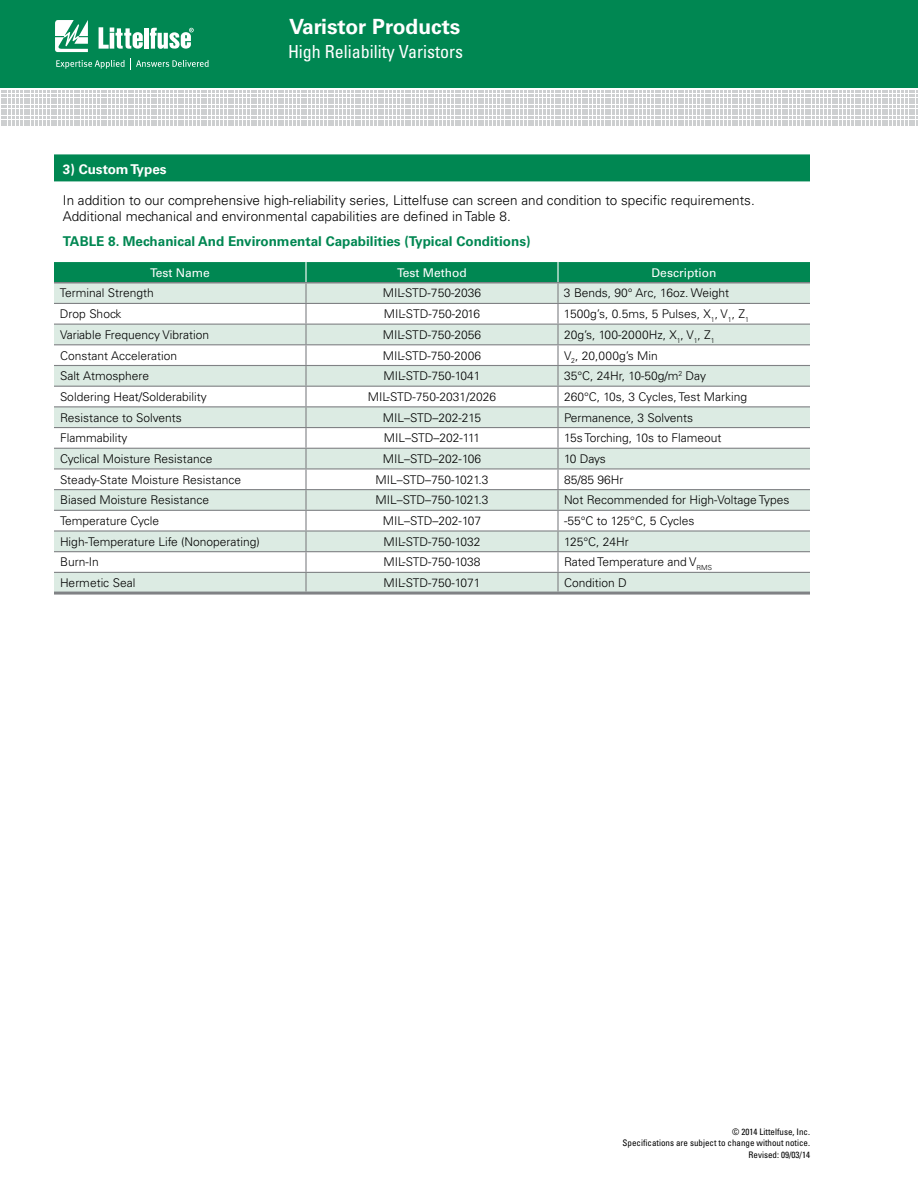
<style>
.page{position:relative;width:918px;height:1188px;background:#fff}
.page>*{position:absolute;margin:0;border:0;box-sizing:border-box;transform-origin:0 0}
.t1{font:700 21px "Univers LT Std";color:#fff}
.t2{font:condensed 18px "Univers LT Std";color:#fff}
.t3{font:300 13.5px/16.5px "Univers LT Std";color:#000}
.t4{font:700 13.5px "Univers LT Std";color:#008752}
.t5{font:700 13.5px "Univers LT Std";color:#fff}
.t6{font:300 12px "Univers LT Std";color:#000}
.t7{font:12px "Univers LT Std";color:#fff}
.t8{font:condensed 9px/10.8px "Univers LT Std";color:#000;text-align:right}
</style>
<div class="page">
<div style="left:0;top:0;width:918px;height:88px;background:#008752"></div>
<svg style="left:1px;top:91px;width:917px;height:35px"></svg>
<svg style="left:55px;top:20px;width:33px;height:32px"></svg>
<hr style="left:144px;top:28px;width:4px;height:21px;background:#fff">
<svg style="left:150px;top:28px;width:44px;height:21px"></svg>
<svg style="left:99px;top:27px;width:44px;height:22px"></svg>
<svg style="left:56px;top:58px;width:153px;height:11px"></svg>
<div style="left:54px;top:154px;width:756px;height:27px;background:#008752"></div>
<div style="left:54px;top:262px;width:756px;height:20px;background:#008752"></div>
<svg style="left:54px;top:283px;width:756px;height:309px;fill:#dcebe3"></svg>
<div style="left:306px;top:469px;width:252px;height:21px;background:#fff"></div>
<hr style="left:305px;top:262px;width:2px;height:20px;background:#fff">
<hr style="left:557px;top:262px;width:2px;height:20px;background:#fff">
<hr style="left:54px;top:282px;width:252px;height:1px;background:#808285">
<hr style="left:306px;top:282px;width:252px;height:1px;background:#808285">
<hr style="left:558px;top:282px;width:252px;height:1px;background:#808285">
<hr style="left:305px;top:283px;width:2px;height:20px;background:#808285">
<hr style="left:557px;top:283px;width:2px;height:20px;background:#808285">
<hr style="left:54px;top:303px;width:252px;height:1px;background:#808285">
<hr style="left:306px;top:303px;width:252px;height:1px;background:#808285">
<hr style="left:305px;top:304px;width:2px;height:20px;background:#808285">
<hr style="left:558px;top:303px;width:252px;height:1px;background:#808285">
<hr style="left:557px;top:304px;width:2px;height:20px;background:#808285">
<hr style="left:54px;top:324px;width:252px;height:1px;background:#808285">
<hr style="left:306px;top:324px;width:252px;height:1px;background:#808285">
<svg style="left:305px;top:325px;width:2px;height:19px"></svg>
<hr style="left:558px;top:324px;width:252px;height:1px;background:#808285">
<svg style="left:557px;top:325px;width:2px;height:19px"></svg>
<hr style="left:54px;top:344px;width:252px;height:1px;background:#808285">
<hr style="left:306px;top:344px;width:252px;height:1px;background:#808285">
<hr style="left:305px;top:345px;width:2px;height:20px;background:#808285">
<hr style="left:558px;top:344px;width:252px;height:1px;background:#808285">
<hr style="left:557px;top:345px;width:2px;height:20px;background:#808285">
<hr style="left:54px;top:365px;width:252px;height:1px;background:#808285">
<hr style="left:306px;top:365px;width:252px;height:1px;background:#808285">
<hr style="left:305px;top:366px;width:2px;height:20px;background:#808285">
<hr style="left:558px;top:365px;width:252px;height:1px;background:#808285">
<hr style="left:557px;top:366px;width:2px;height:20px;background:#808285">
<hr style="left:54px;top:386px;width:252px;height:1px;background:#808285">
<hr style="left:306px;top:386px;width:252px;height:1px;background:#808285">
<svg style="left:305px;top:387px;width:2px;height:19px"></svg>
<hr style="left:558px;top:386px;width:252px;height:1px;background:#808285">
<svg style="left:557px;top:387px;width:2px;height:19px"></svg>
<hr style="left:54px;top:406px;width:252px;height:1px;background:#808285">
<hr style="left:306px;top:406px;width:252px;height:1px;background:#808285">
<hr style="left:305px;top:407px;width:2px;height:20px;background:#808285">
<hr style="left:558px;top:406px;width:252px;height:1px;background:#808285">
<hr style="left:557px;top:407px;width:2px;height:20px;background:#808285">
<hr style="left:54px;top:427px;width:252px;height:1px;background:#808285">
<hr style="left:306px;top:427px;width:252px;height:1px;background:#808285">
<hr style="left:305px;top:428px;width:2px;height:20px;background:#808285">
<hr style="left:558px;top:427px;width:252px;height:1px;background:#808285">
<hr style="left:557px;top:428px;width:2px;height:20px;background:#808285">
<hr style="left:54px;top:448px;width:252px;height:1px;background:#808285">
<hr style="left:306px;top:448px;width:252px;height:1px;background:#808285">
<hr style="left:558px;top:448px;width:252px;height:1px;background:#808285">
<hr style="left:54px;top:468px;width:252px;height:2px;background:#808285">
<hr style="left:558px;top:468px;width:252px;height:2px;background:#808285">
<hr style="left:54px;top:489px;width:252px;height:1px;background:#808285">
<hr style="left:558px;top:489px;width:252px;height:1px;background:#808285">
<hr style="left:54px;top:510px;width:252px;height:1px;background:#808285">
<hr style="left:558px;top:510px;width:252px;height:1px;background:#808285">
<hr style="left:54px;top:530px;width:252px;height:2px;background:#808285">
<hr style="left:306px;top:530px;width:252px;height:2px;background:#808285">
<svg style="left:305px;top:511px;width:2px;height:40px"></svg>
<hr style="left:558px;top:530px;width:252px;height:2px;background:#808285">
<svg style="left:557px;top:511px;width:2px;height:40px"></svg>
<hr style="left:54px;top:551px;width:252px;height:1px;background:#808285">
<hr style="left:306px;top:551px;width:252px;height:1px;background:#808285">
<hr style="left:305px;top:552px;width:2px;height:20px;background:#808285">
<hr style="left:558px;top:551px;width:252px;height:1px;background:#808285">
<hr style="left:557px;top:552px;width:2px;height:20px;background:#808285">
<hr style="left:54px;top:572px;width:252px;height:1px;background:#808285">
<hr style="left:306px;top:572px;width:252px;height:1px;background:#808285">
<svg style="left:305px;top:573px;width:2px;height:19px"></svg>
<hr style="left:558px;top:572px;width:252px;height:1px;background:#808285">
<svg style="left:557px;top:573px;width:2px;height:19px"></svg>
<hr style="left:54px;top:592px;width:252px;height:3px;background:#808285">
<hr style="left:306px;top:592px;width:252px;height:3px;background:#808285">
<hr style="left:558px;top:592px;width:252px;height:3px;background:#808285">
<hr style="left:306px;top:468px;width:252px;height:2px;background:#808285">
<svg style="left:305px;top:449px;width:2px;height:40px"></svg>
<svg style="left:557px;top:449px;width:2px;height:40px"></svg>
<hr style="left:306px;top:489px;width:252px;height:1px;background:#808285">
<hr style="left:305px;top:490px;width:2px;height:20px;background:#808285">
<hr style="left:557px;top:490px;width:2px;height:20px;background:#808285">
<hr style="left:306px;top:510px;width:252px;height:1px;background:#808285">
<h1 class="t1" style="left:289px;top:15px;width:173px">Varistor Products</h1>
<h2 class="t2" style="left:288px;top:41px;width:177px">High Reliability Varistors</h2>
<p class="t5" style="left:63px;top:161px;width:105px">3) Custom Types</p>
<p class="t3" style="left:63px;top:192px;width:693px">In addition to our comprehensive high-reliability series, Littelfuse can screen and condition to specific requirements.<br>Additional mechanical and environmental capabilities are defined in Table 8.</p>
<p class="t4" style="left:63px;top:233px;width:469px">TABLE 8. Mechanical And Environmental Capabilities (Typical Conditions)</p>
<p class="t7" style="left:150px;top:265px;width:61px">Test Name</p>
<p class="t7" style="left:397px;top:265px;width:71px">Test Method</p>
<p class="t7" style="left:652px;top:265px;width:66px">Description</p>
<p class="t6" style="left:60px;top:286px;width:95px">Terminal Strength</p>
<p class="t6" style="left:383px;top:286px;width:100px">MIL-STD-750-2036</p>
<p class="t6" style="left:564px;top:286px;width:167px">3 Bends, 90° Arc, 16oz. Weight</p>
<p class="t6" style="left:60px;top:307px;width:63px">Drop Shock</p>
<p class="t6" style="left:384px;top:307px;width:98px">MIL-STD-750-2016</p>
<p class="t6" style="left:564px;top:307px;width:187px">1500g’s, 0.5ms, 5 Pulses, X<sub>1</sub>, V<sub>1</sub>, Z<sub>1</sub></p>
<p class="t6" style="left:60px;top:327px;width:151px">Variable Frequency Vibration</p>
<p class="t6" style="left:383px;top:327px;width:100px">MIL-STD-750-2056</p>
<p class="t6" style="left:564px;top:327px;width:152px">20g’s, 100-2000Hz, X<sub>1</sub>, V<sub>1</sub>, Z<sub>1</sub></p>
<p class="t6" style="left:60px;top:348px;width:119px">Constant Acceleration</p>
<p class="t6" style="left:383px;top:348px;width:100px">MIL-STD-750-2006</p>
<p class="t6" style="left:564px;top:348px;width:95px">V<sub>2</sub>, 20,000g’s Min</p>
<p class="t6" style="left:60px;top:369px;width:91px">Salt Atmosphere</p>
<p class="t6" style="left:383px;top:369px;width:99px">MIL-STD-750-1041</p>
<p class="t6" style="left:564px;top:369px;width:144px">35°C, 24Hr, 10-50g/m<sup>2</sup> Day</p>
<p class="t6" style="left:60px;top:389px;width:148px">Soldering Heat/Solderability</p>
<p class="t6" style="left:368px;top:389px;width:130px">MIL-STD-750-2031/2026</p>
<p class="t6" style="left:564px;top:389px;width:185px">260°C, 10s, 3 Cycles, Test Marking</p>
<p class="t6" style="left:60px;top:410px;width:123px">Resistance to Solvents</p>
<p class="t6" style="left:383px;top:410px;width:100px">MIL–STD–202-215</p>
<p class="t6" style="left:564px;top:410px;width:131px">Permanence, 3 Solvents</p>
<p class="t6" style="left:60px;top:431px;width:69px">Flammability</p>
<p class="t6" style="left:384px;top:431px;width:98px">MIL–STD–202-111</p>
<p class="t6" style="left:564px;top:431px;width:159px">15s Torching, 10s to Flameout</p>
<p class="t6" style="left:60px;top:451px;width:154px">Cyclical Moisture Resistance</p>
<p class="t6" style="left:383px;top:451px;width:100px">MIL–STD–202-106</p>
<p class="t6" style="left:564px;top:451px;width:43px">10 Days</p>
<p class="t6" style="left:60px;top:472px;width:183px">Steady-State Moisture Resistance</p>
<p class="t6" style="left:375px;top:472px;width:115px">MIL–STD–750-1021.3</p>
<p class="t6" style="left:564px;top:472px;width:61px">85/85 96Hr</p>
<p class="t6" style="left:60px;top:493px;width:151px">Biased Moisture Resistance</p>
<p class="t6" style="left:375px;top:493px;width:115px">MIL–STD–750-1021.3</p>
<p class="t6" style="left:564px;top:493px;width:227px">Not Recommended for High-Voltage Types</p>
<p class="t6" style="left:60px;top:514px;width:101px">Temperature Cycle</p>
<p class="t6" style="left:383px;top:514px;width:100px">MIL–STD–202-107</p>
<p class="t6" style="left:564px;top:514px;width:132px">-55°C to 125°C, 5 Cycles</p>
<p class="t6" style="left:60px;top:534px;width:201px">High-Temperature Life (Nonoperating)</p>
<p class="t6" style="left:383px;top:534px;width:99px">MIL-STD-750-1032</p>
<p class="t6" style="left:564px;top:534px;width:66px">125°C, 24Hr</p>
<p class="t6" style="left:60px;top:555px;width:40px">Burn-In</p>
<p class="t6" style="left:383px;top:555px;width:99px">MIL-STD-750-1038</p>
<p class="t6" style="left:564px;top:555px;width:150px">Rated Temperature and V<sub>RMS</sub></p>
<p class="t6" style="left:60px;top:576px;width:77px">Hermetic Seal</p>
<p class="t6" style="left:383px;top:576px;width:99px">MIL-STD-750-1071</p>
<p class="t6" style="left:564px;top:576px;width:64px">Condition D</p>
<p class="t8" style="left:623px;top:1126px;width:189px">© 2014 Littelfuse, Inc.<br>Specifications are subject to change without notice.</p>
<p class="t8" style="left:749px;top:1149px;width:63px">Revised: 09/03/14</p>
</div>
